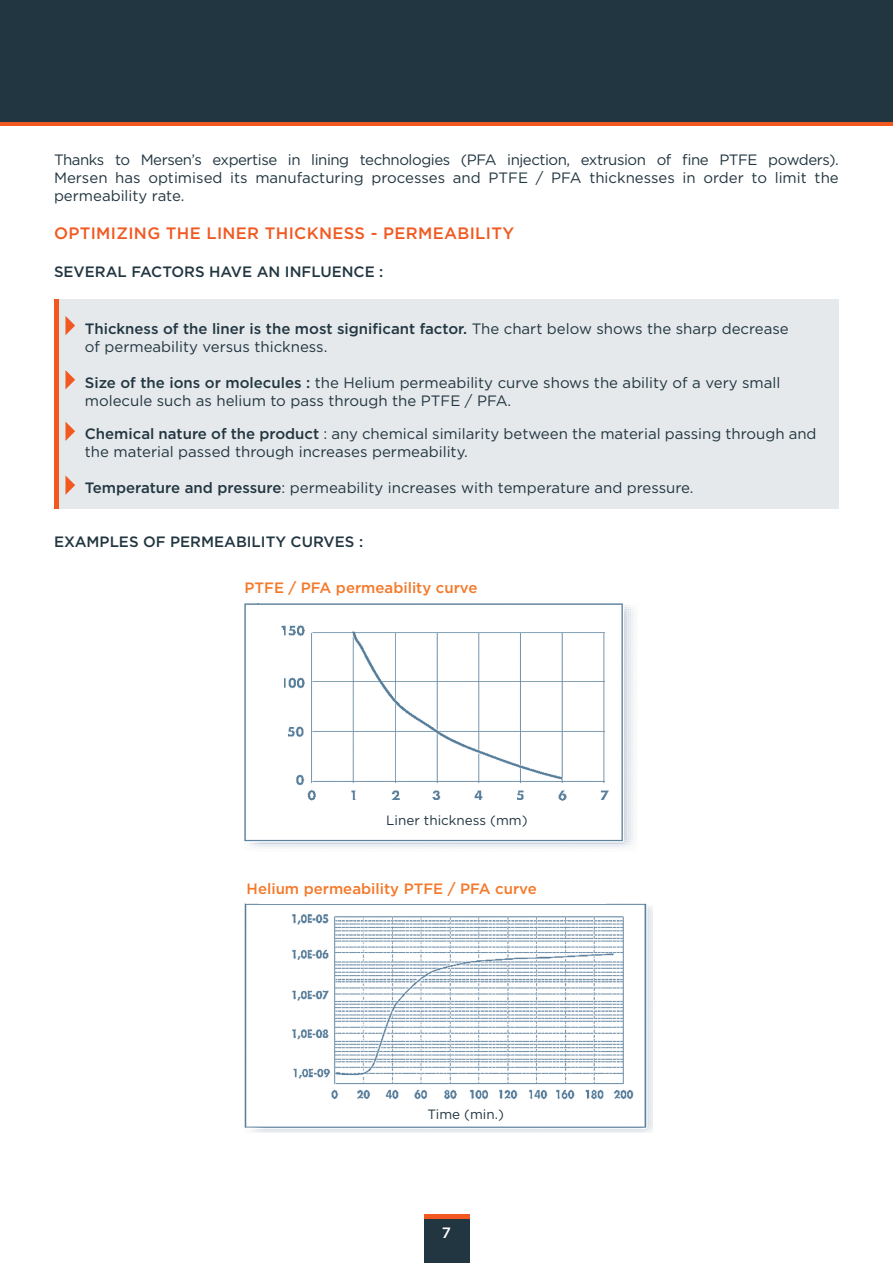
<style>
.page{position:relative;width:893px;height:1263px;background:#fff}
.page>*{position:absolute;margin:0;border:0;box-sizing:border-box;transform-origin:0 0}
.t1{font:500 16.5px "Gotham";letter-spacing:.02em;color:#f15921}
.t2{font:15px/18px "Gotham";color:#223641}
.t3{font:500 15px "Gotham";color:#223641}
.t4{font:500 15px "Gotham";color:#f4792a}
.t5{font:500 15px "Gotham";color:#fff}
.t6{font:13.5px "Gotham";color:#223641}
.s1{font-weight:500}
</style>
<div class="page">
<hr style="left:0;top:122px;width:893px;height:4px;background:#f15921">
<div style="left:0;top:0;width:893px;height:122px;background:#223641"></div>
<div style="left:424px;top:1218px;width:46px;height:45px;background:#223641"></div>
<hr style="left:424px;top:1214px;width:46px;height:4px;background:#f15921">
<img style="left:244px;top:603px;width:391px;height:245px">
<img style="left:244px;top:903px;width:409px;height:230px">
<div style="left:260px;top:863px;width:346px;height:41px;background:#fff"></div>
<div style="left:257px;top:630px;width:27px;height:151px;background:#fff"></div>
<div style="left:257px;top:928px;width:27px;height:151px;background:#fff"></div>
<div style="left:342px;top:804px;width:229px;height:30px;background:#fff"></div>
<div style="left:349px;top:1101px;width:228px;height:24px;background:#fff"></div>
<div style="left:54px;top:299px;width:785px;height:210px;background:#e5e9eb"></div>
<svg style="left:65px;top:316px;width:10px;height:19px"></svg>
<svg style="left:65px;top:370px;width:10px;height:19px"></svg>
<svg style="left:65px;top:422px;width:10px;height:19px"></svg>
<svg style="left:65px;top:475px;width:10px;height:20px"></svg>
<div style="left:54px;top:299px;width:5px;height:210px;background:#f15921"></div>
<p class="t2" style="left:54px;top:150px;width:786px;text-align:justify">Thanks to Mersen’s expertise in lining technologies (PFA injection, extrusion of fine PTFE powders).<br>Mersen has optimised its manufacturing processes and PTFE / PFA thicknesses in order to limit the permeability rate.</p>
<p class="t1" style="left:54px;top:222px;width:462px">OPTIMIZING THE LINER THICKNESS - PERMEABILITY</p>
<p class="t3" style="left:54px;top:262px;width:331px">SEVERAL FACTORS HAVE AN INFLUENCE :</p>
<p class="t2" style="left:85px;top:319px;width:705px"><span class="s1">Thickness of the liner is the most significant factor.</span> The chart below shows the sharp decrease of permeability versus thickness.</p>
<p class="t2" style="left:85px;top:373px;width:697px"><span class="s1">Size of the ions or molecules :</span> the Helium permeability curve shows the ability of a very small molecule such as helium to pass through the PTFE / PFA.</p>
<p class="t2" style="left:85px;top:425px;width:733px"><span class="s1">Chemical nature of the product</span> : any chemical similarity between the material passing through and the material passed through increases permeability.</p>
<p class="t2" style="left:85px;top:479px;width:610px"><span class="s1">Temperature and pressure</span>: permeability increases with temperature and pressure.</p>
<p class="t3" style="left:54px;top:532px;width:311px">EXAMPLES OF PERMEABILITY CURVES :</p>
<p class="t4" style="left:244px;top:578px;width:234px">PTFE / PFA permeability curve</p>
<p class="t6" style="left:386px;top:811px;width:143px">Liner thickness (mm)</p>
<p class="t4" style="left:247px;top:878px;width:292px">Helium permeability PTFE / PFA curve</p>
<p class="t6" style="left:427px;top:1106px;width:78px">Time (min.)</p>
<p class="t5" style="left:442px;top:1223px;width:11px">7</p>
</div>
